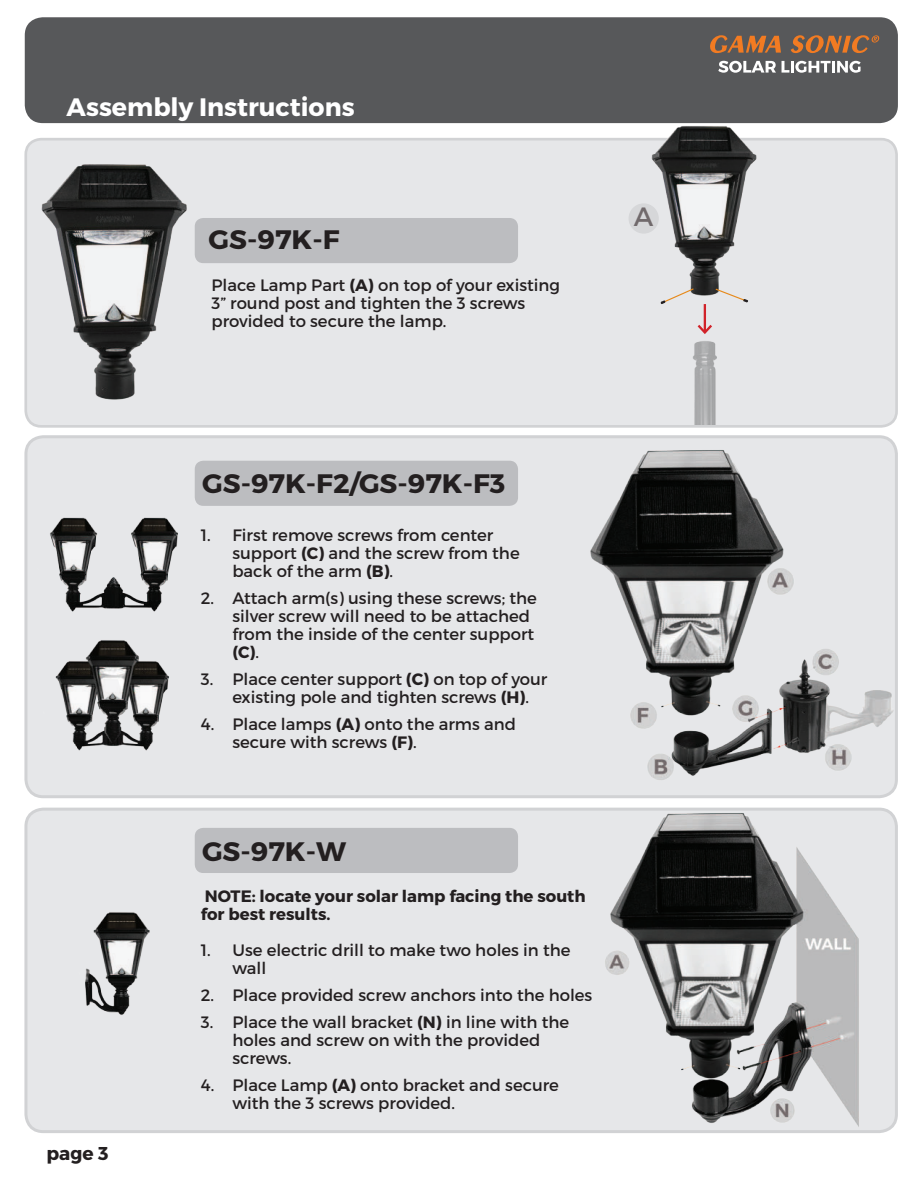
<style>
.page{position:relative;width:918px;height:1188px;background:#fff}
.page>*{position:absolute;margin:0;border:0;box-sizing:border-box;transform-origin:0 0}
.t1{font:700 26.7px "Montserrat";color:#231f20;scale:1.04 1}
.t2{font:26.55px "Montserrat";color:#716a6c}
.t3{font:700 25.2px "Montserrat";color:#fff}
.t4{font:700 18.6px "Montserrat";color:#231f20}
.t5{font:16.5px/18px "Montserrat";color:#231f20}
.t6{font:700 16.5px/18px "Montserrat";color:#231f20}
.s1{font-weight:700}
</style>
<div class="page">
<div style="left:26px;top:139px;width:871px;height:287px;background:#e6e7e9;border-radius:15px"></div>
<div style="left:24px;top:138px;width:874px;height:290px;border:3px solid #d1d2d4;border-radius:15px"></div>
<div style="left:26px;top:437px;width:870px;height:360px;background:#e6e7e9;border-radius:17px"></div>
<div style="left:26px;top:809px;width:870px;height:323px;background:#e6e7e9;border-radius:17px"></div>
<div style="left:195px;top:218px;width:323px;height:45px;background:#bcbdc0;border-radius:9px"></div>
<div style="left:195px;top:461px;width:323px;height:45px;background:#bcbdc0;border-radius:9px"></div>
<div style="left:195px;top:828px;width:323px;height:45px;background:#bcbdc0;border-radius:9px"></div>
<div style="left:25px;top:17px;width:873px;height:106px;background:#57585a;border-radius:18px"></div>
<svg style="left:718px;top:61px;width:58px;height:12px"></svg>
<svg style="left:782px;top:61px;width:79px;height:12px"></svg>
<svg style="left:710px;top:35px;width:170px;height:18px"></svg>
<img style="left:24px;top:157px;width:177px;height:252px">
<img style="left:631px;top:123px;width:162px;height:161px">
<img style="left:535px;top:420px;width:363px;height:391px">
<img style="left:554px;top:782px;width:344px;height:351px">
<div style="left:629px;top:203px;width:30px;height:31px;background:#d6d7d9;border-radius:50%"></div>
<img style="left:637px;top:284px;width:162px;height:141px">
<svg style="left:661px;top:287px;width:34px;height:17px"></svg>
<svg style="left:714px;top:288px;width:34px;height:15px"></svg>
<img style="left:85px;top:912px;width:65px;height:103px">
<img style="left:50px;top:469px;width:145px;height:136px">
<img style="left:26px;top:605px;width:143px;height:180px">
<hr style="left:704px;top:304px;width:2px;height:28px;background:#d1232a">
<svg style="left:695px;top:322px;width:20px;height:14px"></svg>
<h3 class="t3" style="left:67px;top:95px;width:290px">Assembly Instructions</h3>
<h1 class="t1" style="left:209px;top:227px;width:127px">GS-97K-F</h1>
<p class="t5" style="left:212px;top:277px;width:350px">Place Lamp Part <span class="s1">(A)</span> on top of your existing<br>3” round post and tighten the 3 screws provided to secure the lamp.</p>
<h2 class="t2" style="left:634px;top:204px;width:21px">A</h2>
<p class="t4" style="left:47px;top:1145px;width:63px">page 3</p>
<h1 class="t1" style="left:202px;top:471px;width:293px">GS-97K-F2/GS-97K-F3</h1>
<p class="t5" style="left:232px;top:527px;width:289px;text-indent:-31px">1. First remove screws from center support <span class="s1">(C)</span> and the screw from the back of the arm <span class="s1">(B)</span>.</p>
<p class="t5" style="left:232px;top:590px;width:306px;text-indent:-31px">2. Attach arm(s) using these screws; the silver screw will need to be attached from the inside of the center support <span class="s1">(C)</span>.</p>
<p class="t5" style="left:232px;top:671px;width:317px;text-indent:-31px">3. Place center support <span class="s1">(C)</span> on top of your existing pole and tighten screws <span class="s1">(H)</span>.</p>
<p class="t5" style="left:232px;top:716px;width:285px;text-indent:-31px">4. Place lamps <span class="s1">(A)</span> onto the arms and secure with screws <span class="s1">(F)</span>.</p>
<h1 class="t1" style="left:202px;top:840px;width:140px">GS-97K-W</h1>
<p class="t6" style="left:201px;top:888px;width:386px">NOTE: locate your solar lamp facing the south for best results.</p>
<p class="t5" style="left:232px;top:942px;width:340px;text-indent:-31px">1. Use electric drill to make two holes in the wall</p>
<p class="t5" style="left:201px;top:986px;width:393px">2. Place provided screw anchors into the holes</p>
<p class="t5" style="left:232px;top:1013px;width:338px;text-indent:-31px">3. Place the wall bracket <span class="s1">(N)</span> in line with the holes and screw on with the provided screws.</p>
<p class="t5" style="left:232px;top:1076px;width:328px;text-indent:-31px">4. Place Lamp <span class="s1">(A)</span> onto bracket and secure with the 3 screws provided.</p>
</div>
